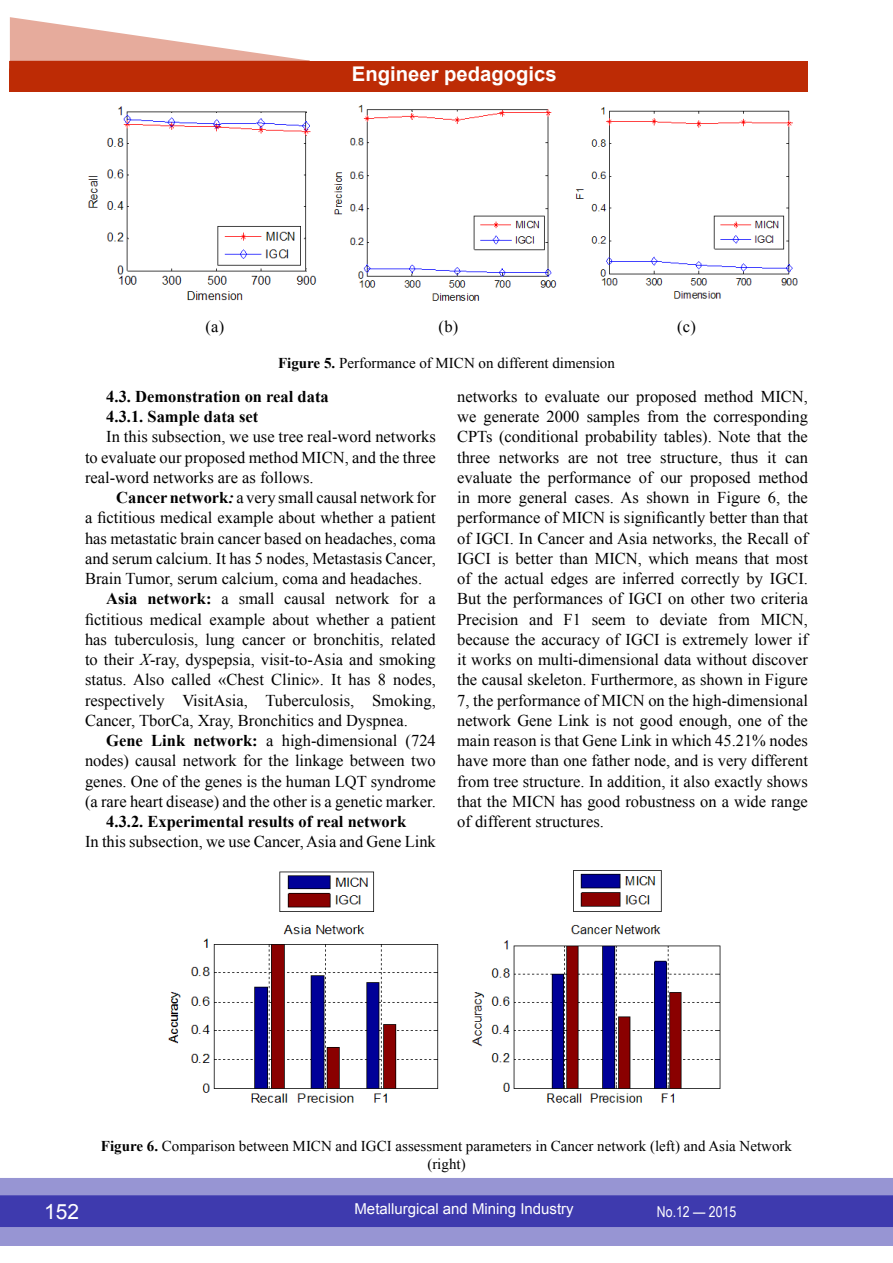
<style>
.page{position:relative;width:893px;height:1263px;background:#fff}
.page>*{position:absolute;margin:0;border:0;box-sizing:border-box;transform-origin:0 0}
.t1{font:21px "Arial";color:#fff}
.t2{font:700 20.25px "Arial";color:#fff}
.t3{font:16.5px/20.2px "Times New Roman";color:#000;text-align:justify}
.t4{font:700 16.5px/20.2px "Times New Roman";color:#000}
.t5{font:15px/18px "Times New Roman";color:#000;text-align:center}
.t6{font:15px "Arial";color:#fff}
.t7{font:15px "Arial Narrow";color:#fff}
.s1{font-weight:700}
.s2{font-weight:700;font-style:italic}
.s3{font-style:italic}
</style>
<div class="page">
<div style="left:0;top:1178px;width:893px;height:68px;background:#9795d3"></div>
<div style="left:0;top:1195px;width:893px;height:32px;background:#3e3aae;border:2px solid #3e3aae"></div>
<div style="left:10px;top:61px;width:798px;height:30px;background:#bd2b05"></div>
<svg style="left:10px;top:17px;width:300px;height:44px"></svg>
<img style="left:88px;top:104px;width:710px;height:197px">
<img style="left:168px;top:870px;width:553px;height:233px">
<p class="t2" style="left:352px;top:61px;width:206px">Engineer pedagogics</p>
<p class="t3" style="left:205px;top:316px;width:20px">(a)</p>
<p class="t3" style="left:438px;top:316px;width:21px">(b)</p>
<p class="t3" style="left:677px;top:316px;width:20px">(c)</p>
<p class="t5" style="left:278px;top:354px;width:338px"><span class="s1">Figure 5.</span> Performance of MICN on different dimension</p>
<p class="t4" style="left:106px;top:386px;width:224px">4.3. Demonstration on real data<br>4.3.1. Sample data set</p>
<p class="t3" style="left:85px;top:426px;width:352px;text-indent:21px">In this subsection, we use tree real-word networks to evaluate our proposed method MICN, and the three real-word networks are as follows.</p>
<p class="t3" style="left:116px;top:487px;width:321px"><span class="s1">Cancer network</span><span class="s2">:</span> a very small causal network for</p>
<p class="t3" style="left:85px;top:507px;width:352px">a fictitious medical example about whether a patient</p>
<p class="t3" style="left:85px;top:528px;width:352px">has metastatic brain cancer based on headaches, coma</p>
<p class="t3" style="left:85px;top:548px;width:352px">and serum calcium. It has 5 nodes, Metastasis Cancer,</p>
<p class="t3" style="left:85px;top:568px;width:339px">Brain Tumor, serum calcium, coma and headaches.</p>
<p class="t3" style="left:106px;top:588px;width:331px"><span class="s1">Asia network:</span> a small causal network for a</p>
<p class="t3" style="left:85px;top:609px;width:352px">fictitious medical example about whether a patient</p>
<p class="t3" style="left:85px;top:629px;width:352px">has tuberculosis, lung cancer or bronchitis, related</p>
<p class="t3" style="left:85px;top:649px;width:352px">to their <span class="s3">X</span>-ray, dyspepsia, visit-to-Asia and smoking</p>
<p class="t3" style="left:85px;top:669px;width:352px">status. Also called «Chest Clinic». It has 8 nodes,</p>
<p class="t3" style="left:85px;top:690px;width:352px">respectively VisitAsia, Tuberculosis, Smoking,</p>
<p class="t3" style="left:85px;top:710px;width:324px">Cancer, TborCa, Xray, Bronchitics and Dyspnea.</p>
<p class="t3" style="left:106px;top:730px;width:331px"><span class="s1">Gene Link network:</span> a high-dimensional (724</p>
<p class="t3" style="left:85px;top:750px;width:352px">nodes) causal network for the linkage between two</p>
<p class="t3" style="left:85px;top:771px;width:352px">genes. One of the genes is the human LQT syndrome</p>
<p class="t3" style="left:85px;top:791px;width:352px">(a rare heart disease) and the other is a genetic marker.</p>
<p class="t4" style="left:106px;top:811px;width:302px">4.3.2. Experimental results of real network</p>
<p class="t3" style="left:85px;top:831px;width:352px">In this subsection, we use Cancer, Asia and Gene Link</p>
<p class="t3" style="left:457px;top:386px;width:352px">networks to evaluate our proposed method MICN, we generate 2000 samples from the corresponding CPTs (conditional probability tables). Note that the three networks are not tree structure, thus it can evaluate the performance of our proposed method in more general cases. As shown in Figure 6, the performance of MICN is significantly better than that of IGCI. In Cancer and Asia networks, the Recall of IGCI is better than MICN, which means that most of the actual edges are inferred correctly by IGCI.<br>But the performances of IGCI on other two criteria Precision and F1 seem to deviate from MICN, because the accuracy of IGCI is extremely lower if it works on multi-dimensional data without discover the causal skeleton. Furthermore, as shown in Figure 7, the performance of MICN on the high-dimensional network Gene Link is not good enough, one of the main reason is that Gene Link in which 45.21% nodes have more than one father node, and is very different from tree structure. In addition, it also exactly shows that the MICN has good robustness on a wide range of different structures.</p>
<p class="t5" style="left:101px;top:1137px;width:693px"><span class="s1">Figure 6.</span> Comparison between MICN and IGCI assessment parameters in Cancer network (left) and Asia Network (right)</p>
<p class="t1" style="left:44px;top:1197px;width:37px">152</p>
<p class="t6" style="left:354px;top:1199px;width:221px">Metallurgical and Mining Industry</p>
<p class="t7" style="left:657px;top:1201px;width:81px">No.12 — 2015</p>
</div>
